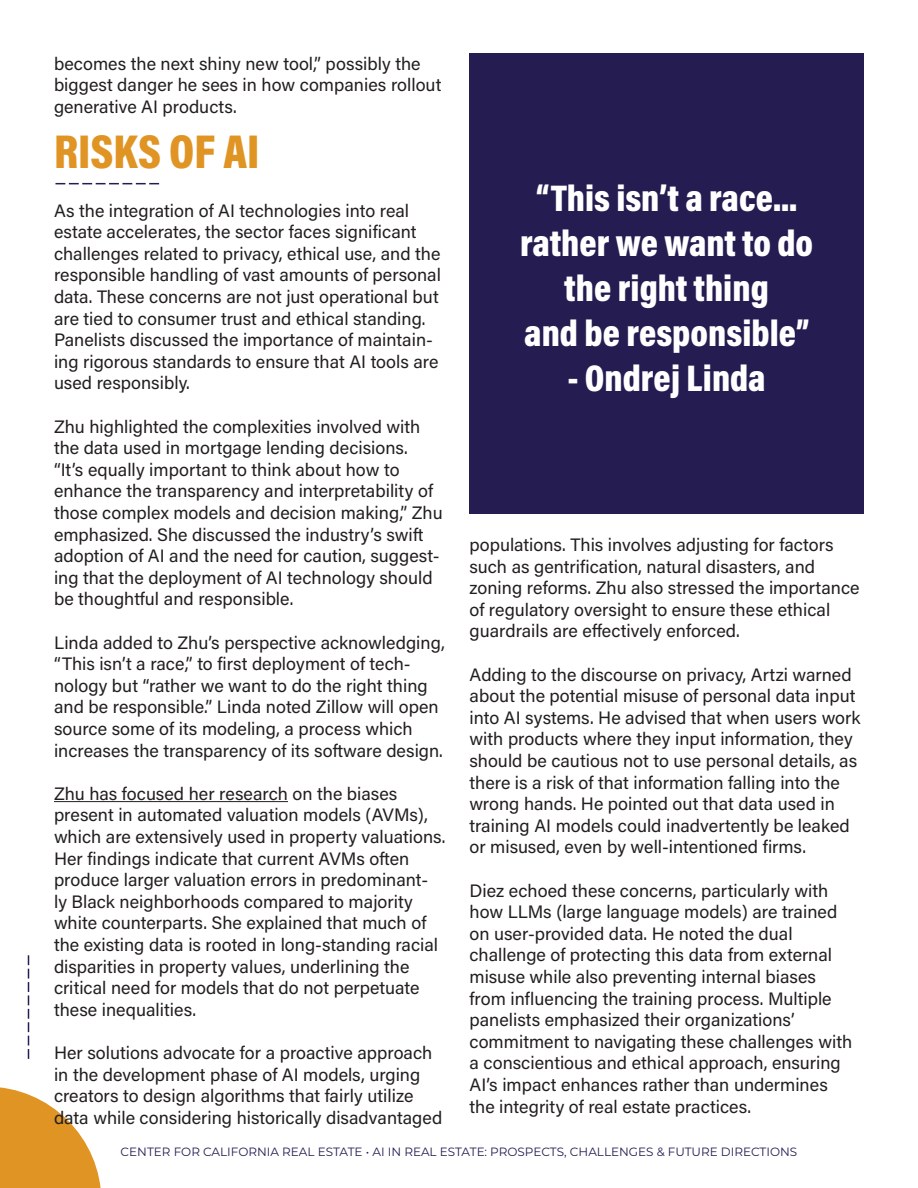
<style>
.page{position:relative;width:918px;height:1188px;background:#fff}
.page>*{position:absolute;margin:0;border:0;box-sizing:border-box;transform-origin:0 0}
.t1{font:48px "Acumin Variable Concept";color:#e09424}
.t2{font:37.5px/45px "Acumin Variable Concept";color:#fff;text-align:center}
.t3{font:18px/21.6px "Acumin Variable Concept";color:#231f20}
.t4{font:12px "Montserrat";color:#251d52}
</style>
<div class="page">
<svg style="left:0;top:1087px;width:101px;height:101px"></svg>
<svg style="left:28px;top:955px;width:1px;height:104px"></svg>
<svg style="left:56px;top:183px;width:103px;height:1px"></svg>
<hr style="left:54px;top:801px;width:234px;height:1px;background:#231f20">
<div style="left:470px;top:54px;width:394px;height:460px;background:#251d52"></div>
<p class="t3" style="left:54px;top:52px;width:389px">becomes the next shiny new tool,” possibly the biggest danger he sees in how companies rollout generative AI products.</p>
<h1 class="t1" style="left:54px;top:118px;width:207px">RISKS OF AI</h1>
<p class="t3" style="left:54px;top:199px;width:389px">As the integration of AI technologies into real estate accelerates, the sector faces significant challenges related to privacy, ethical use, and the responsible handling of vast amounts of personal data. These concerns are not just operational but are tied to consumer trust and ethical standing.<br>Panelists discussed the importance of maintain&shy;ing rigorous standards to ensure that AI tools are used responsibly.</p>
<p class="t3" style="left:54px;top:415px;width:390px">Zhu highlighted the complexities involved with the data used in mortgage lending decisions.<br>“It’s equally important to think about how to enhance the transparency and interpretability of those complex models and decision making,” Zhu emphasized. She discussed the industry’s swift adoption of AI and the need for caution, suggest&shy;ing that the deployment of AI technology should be thoughtful and responsible.</p>
<p class="t3" style="left:54px;top:631px;width:392px">Linda added to Zhu’s perspective acknowledging, “This isn’t a race,” to first deployment of tech&shy;nology but “rather we want to do the right thing and be responsible.” Linda noted Zillow will open source some of its modeling, a process which increases the transparency of its software design.</p>
<p class="t3" style="left:54px;top:782px;width:393px">Zhu has focused her research on the biases present in automated valuation models (AVMs), which are extensively used in property valuations.<br>Her findings indicate that current AVMs often produce larger valuation errors in predominant&shy;ly Black neighborhoods compared to majority white counterparts. She explained that much of the existing data is rooted in long-standing racial disparities in property values, underlining the critical need for models that do not perpetuate these inequalities.</p>
<p class="t3" style="left:54px;top:1041px;width:390px">Her solutions advocate for a proactive approach in the development phase of AI models, urging creators to design algorithms that fairly utilize data while considering historically disadvantaged</p>
<h2 class="t2" style="left:520px;top:174px;width:294px">“This isn’t a race... rather we want to do the right thing<br>and be responsible”</h2>
<h2 class="t2" style="left:568px;top:354px;width:199px">- Ondrej Linda</h2>
<p class="t3" style="left:470px;top:533px;width:392px">populations. This involves adjusting for factors such as gentrification, natural disasters, and zoning reforms. Zhu also stressed the importance of regulatory oversight to ensure these ethical guardrails are effectively enforced.</p>
<p class="t3" style="left:470px;top:663px;width:393px">Adding to the discourse on privacy, Artzi warned about the potential misuse of personal data input into AI systems. He advised that when users work with products where they input information, they should be cautious not to use personal details, as there is a risk of that information falling into the wrong hands. He pointed out that data used in training AI models could inadvertently be leaked or misused, even by well-intentioned firms.</p>
<p class="t3" style="left:470px;top:879px;width:384px">Diez echoed these concerns, particularly with how LLMs (large language models) are trained on user-provided data. He noted the dual challenge of protecting this data from external misuse while also preventing internal biases from influencing the training process. Multiple panelists emphasized their organizations’ commitment to navigating these challenges with a conscientious and ethical approach, ensuring AI’s impact enhances rather than undermines the integrity of real estate practices.</p>
<p class="t4" style="left:121px;top:1143px;width:678px">CENTER FOR CALIFORNIA REAL ESTATE • AI IN REAL ESTATE: PROSPECTS, CHALLENGES &amp; FUTURE DIRECTIONS</p>
</div>
